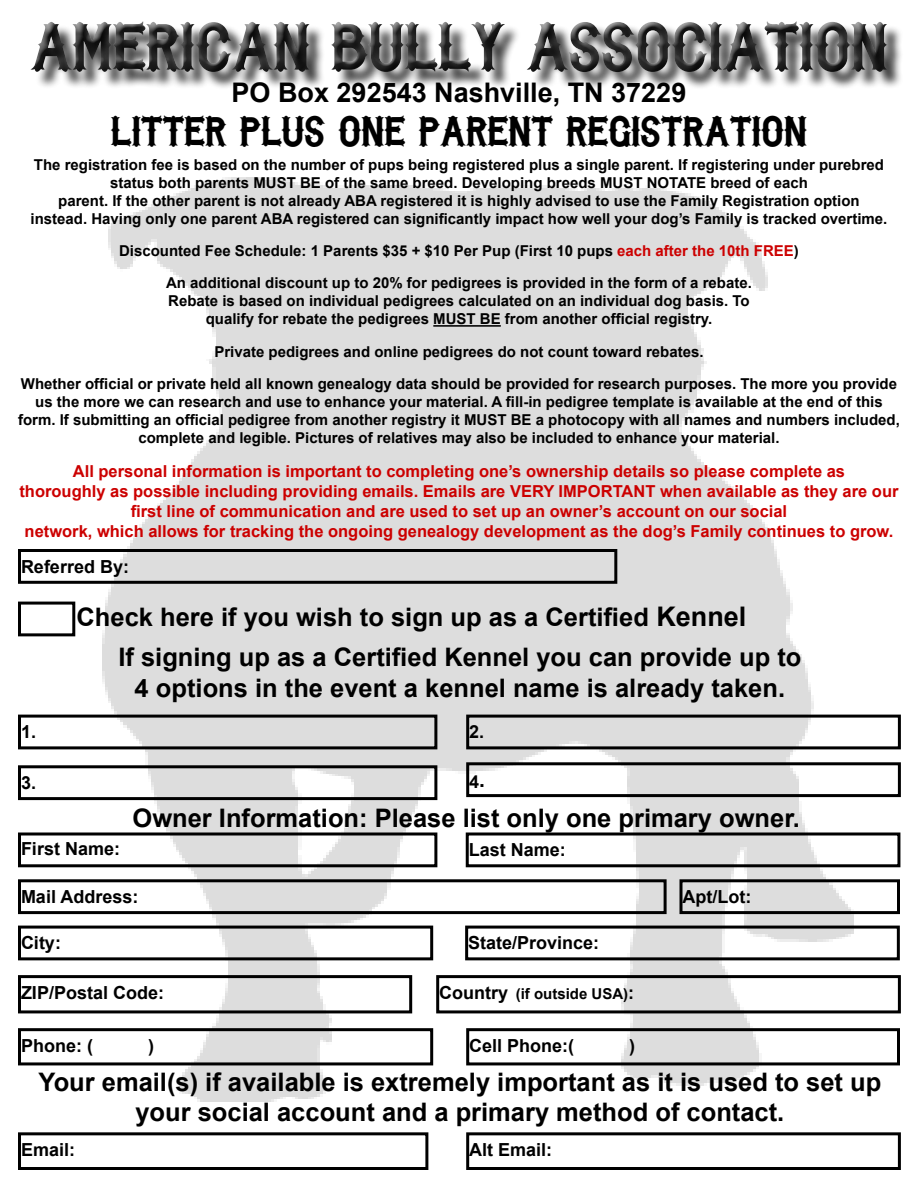
<style>
.page{position:relative;width:918px;height:1188px;background:#fff}
.page>*{position:absolute;margin:0;border:0;box-sizing:border-box;transform-origin:0 0}
.t1{font:45px "Bikerfrom Hell";color:#000}
.t2{font:700 27px "Arial";color:#000}
.t3{font:700 25.5px/30.6px "Arial";color:#000;text-align:center}
.t4{font:700 18px "Arial";color:#000}
.t5{font:700 16.5px/19.8px "Arial";color:#c00;text-align:center}
.t6{font:700 15px/18px "Arial";color:#000;text-align:center}
.s1{color:#c00}
.s2{font-size:27px}
.s3{font-size:21px}
.s4{font-size:18px}
</style>
<div class="page">
<div style="left:35px;top:24px;width:870px;height:66px;background:#000;opacity:.75"></div>
<div style="left:5px;top:17px;width:913px;height:65px;background:#000;opacity:.75"></div>
<div style="left:23px;top:17px;width:874px;height:65px;background:#000;opacity:.75"></div>
<hr style="left:433px;top:325px;width:68px;height:2px;background:#000">
<div style="left:18px;top:602px;width:57px;height:34px;border:3px solid #000"></div>
<div style="left:18px;top:549px;width:599px;height:35px;border:3px solid #000"></div>
<div style="left:18px;top:715px;width:419px;height:34px;border:3px solid #000"></div>
<div style="left:466px;top:715px;width:435px;height:34px;border:3px solid #000"></div>
<div style="left:18px;top:765px;width:419px;height:35px;border:3px solid #000"></div>
<div style="left:466px;top:762px;width:435px;height:35px;border:3px solid #000"></div>
<div style="left:18px;top:832px;width:419px;height:35px;border:3px solid #000"></div>
<div style="left:466px;top:832px;width:434px;height:35px;border:3px solid #000"></div>
<div style="left:18px;top:879px;width:649px;height:35px;border:3px solid #000"></div>
<div style="left:680px;top:879px;width:220px;height:35px;border:3px solid #000"></div>
<div style="left:18px;top:926px;width:415px;height:34px;border:3px solid #000"></div>
<div style="left:465px;top:926px;width:435px;height:34px;border:3px solid #000"></div>
<div style="left:18px;top:975px;width:394px;height:38px;border:3px solid #000"></div>
<div style="left:436px;top:975px;width:465px;height:38px;border:3px solid #000"></div>
<div style="left:18px;top:1028px;width:415px;height:37px;border:3px solid #000"></div>
<div style="left:466px;top:1028px;width:434px;height:37px;border:3px solid #000"></div>
<div style="left:18px;top:1132px;width:410px;height:38px;border:3px solid #000"></div>
<div style="left:466px;top:1132px;width:435px;height:38px;border:3px solid #000"></div>
<h2 class="t2" style="left:232px;top:74px;width:456px">PO Box 292543 Nashville, TN 37229</h2>
<h1 class="t1" style="left:111px;top:105px;width:698px">LITTER PLUS ONE PARENT REGISTRATION</h1>
<p class="t6" style="left:31px;top:155px;width:858px">The registration fee is based on the number of pups being registered plus a single parent. If registering under purebred status both parents MUST BE of the same breed. Developing breeds MUST NOTATE breed of each<br>parent. If the other parent is not already ABA registered it is highly advised to use the Family Registration option instead. Having only one parent ABA registered can significantly impact how well your dog’s Family is tracked overtime.</p>
<p class="t6" style="left:119px;top:235px;width:681px;line-height:32.4px">Discounted Fee Schedule: 1 Parents $35 + $10 Per Pup (First 10 pups <span class="s1">each after the 10th FREE</span>)<br>An additional discount up to 20% for pedigrees is provided in the form of a rebate.</p>
<p class="t6" style="left:168px;top:292px;width:583px">Rebate is based on individual pedigrees calculated on an individual dog basis. To qualify for rebate the pedigrees MUST BE from another official registry.</p>
<p class="t6" style="left:21px;top:335px;width:878px;line-height:32.4px">Private pedigrees and online pedigrees do not count toward rebates.<br>Whether official or private held all known genealogy data should be provided for research purposes. The more you provide</p>
<p class="t6" style="left:18px;top:393px;width:883px">us the more we can research and use to enhance your material. A fill-in pedigree template is available at the end of this form. If submitting an official pedigree from another registry it MUST BE a photocopy with all names and numbers included, complete and legible. Pictures of relatives may also be included to enhance your material.</p>
<p class="t5" style="left:19px;top:462px;width:881px">All personal information is important to completing one’s ownership details so please complete as<br>thoroughly as possible including providing emails. Emails are VERY IMPORTANT when available as they are our first line of communication and are used to set up an owner’s account on our social<br>network, which allows for tracking the ongoing genealogy development as the dog’s Family continues to grow.</p>
<p class="t4" style="left:21px;top:554px;width:110px">Referred By:</p>
<h3 class="t3" style="left:76px;top:602px;width:671px">Check here if you wish to sign up as a Certified <span class="s2">Kennel</span></h3>
<h3 class="t3" style="left:118px;top:642px;width:684px">If signing up as a Certified Kennel you can provide up to<br>4 options in the event a kennel name is already taken.</h3>
<p class="t4" style="left:21px;top:719px;width:17px">1.</p>
<p class="t4" style="left:469px;top:719px;width:17px">2.</p>
<p class="t4" style="left:21px;top:770px;width:17px">3.</p>
<p class="t4" style="left:469px;top:769px;width:17px">4<span class="s3">.</span></p>
<h3 class="t3" style="left:132px;top:803px;width:669px">Owner Information: Please list only one primary owner.</h3>
<p class="t4" style="left:469px;top:837px;width:99px">Last Name:</p>
<p class="t4" style="left:21px;top:884px;width:119px">Mail Address:</p>
<p class="t4" style="left:683px;top:884px;width:70px">Apt/Lot:</p>
<p class="t4" style="left:21px;top:930px;width:41px">City:</p>
<p class="t4" style="left:468px;top:930px;width:133px">State/Province:</p>
<p class="t4" style="left:21px;top:980px;width:145px">ZIP/Postal Code:</p>
<p class="t6" style="left:439px;top:985px;width:196px"><span class="s4">Country</span> (if outside USA)<span class="s4">:</span></p>
<p class="t4" style="left:21px;top:1033px;width:73px">Phone: (</p>
<p class="t4" style="left:148px;top:1033px;width:7px">)</p>
<p class="t4" style="left:469px;top:1033px;width:107px">Cell Phone:(</p>
<p class="t4" style="left:629px;top:1033px;width:7px">)</p>
<h3 class="t3" style="left:39px;top:1067px;width:844px">Your email(s) if available is extremely important as it is used to set up your social account and a primary method of contact.</h3>
<p class="t4" style="left:21px;top:1137px;width:56px">Email:</p>
<p class="t4" style="left:469px;top:1137px;width:85px">Alt Email:</p>
<p class="t4" style="left:21px;top:836px;width:101px">First Name:</p>
</div>
